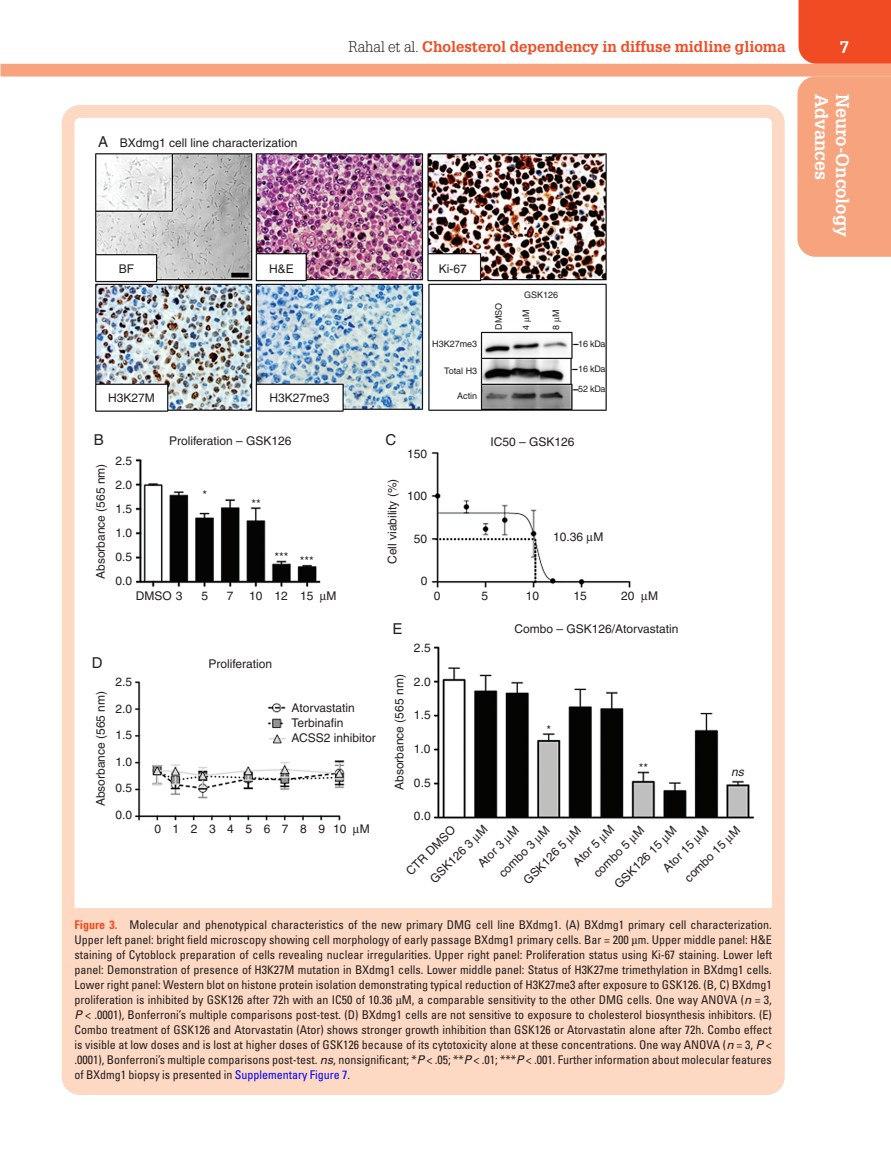
<style>
.page{position:relative;width:891px;height:1175px;background:#fff}
.page>*{position:absolute;margin:0;border:0;box-sizing:border-box;transform-origin:0 0}
.t1{font:700 18px "Glypha LT Std";color:#fff}
.t2{font:700 16.5px "Glypha LT Std";color:#fff}
.t3{font:700 15px "Glypha LT Std";color:#f04b22}
.t4{font:15px "Helvetica";color:#231f20}
.FigCapt{font:condensed 12px/15px "Univers LT Std";color:#231f20;text-align:justify}
.t5{font:12px/24.2px "Helvetica";color:#231f20}
.t6{font:12px "Helvetica";letter-spacing:.965em;color:#231f20}
.t7{font:italic 12px "Helvetica";color:#231f20}
.t8{font:9px "Helvetica";color:#231f20}
.s1{font-size:15px}
.s2{font-weight:300;color:#231f20}
.s3{font-weight:700;color:#f04b22}
.s4{font-family:"Gandhari Unicode";font-stretch:normal}
.s5{font-style:italic;font-stretch:normal}
.s6{color:#00f}
</style>
<div class="page">
<div style="left:799px;top:0;width:92px;height:64px;background:#f04b22"></div>
<div style="left:1px;top:64px;width:890px;height:12px;background:#f7a37d"></div>
<div style="left:797px;top:76px;width:94px;height:181px;background:#f7a37d"></div>
<div style="left:65px;top:908px;width:716px;height:178px;background:#fdd8c3"></div>
<img style="left:95px;top:153px;width:512px;height:259px">
<img style="left:136px;top:452px;width:495px;height:136px">
<img style="left:135px;top:646px;width:620px;height:175px">
<div style="left:62px;top:105px;width:723px;height:989px;border:13px solid #fdd8c3;border-radius:12px"></div>
<svg style="left:525px;top:317px;width:6px;height:5px"></svg>
<svg style="left:555px;top:317px;width:6px;height:5px"></svg>
<svg style="left:587px;top:535px;width:6px;height:8px"></svg>
<p class="t5" style="left:98px;top:131px;width:201px"><span class="s1">A</span> BXdmg1 cell line characterization</p>
<p class="t5" style="left:119px;top:257px;width:17px">BF</p>
<p class="t5" style="left:269px;top:257px;width:26px">H&amp;E</p>
<p class="t3" style="left:348px;top:37px;width:439px"><span class="s2">Rahal et al.</span> Cholesterol dependency in diffuse midline glioma</p>
<h2 class="t2" style="left:840px;top:37px;width:11px">7</h2>
<h1 class="t1" style="left:833px;top:94px;width:88px;rotate:90deg">Advances</h1>
<h1 class="t1" style="left:854px;top:94px;width:145px;rotate:90deg">Neuro-Oncology</h1>
<p class="t5" style="left:439px;top:257px;width:30px">Ki-67</p>
<p class="t8" style="left:432px;top:339px;width:47px">H3K27me3</p>
<p class="t8" style="left:444px;top:365px;width:34px">Total H3</p>
<p class="t8" style="left:524px;top:290px;width:36px">GSK126</p>
<p class="t8" style="left:494px;top:330px;width:28px;rotate:-90deg">DMSO</p>
<p class="t8" style="left:521px;top:330px;width:22px;rotate:-90deg">4 M</p>
<p class="t8" style="left:551px;top:330px;width:22px;rotate:-90deg">8 M</p>
<p class="t8" style="left:578px;top:339px;width:29px">16 kDa</p>
<p class="t8" style="left:578px;top:364px;width:29px">16 kDa</p>
<p class="t5" style="left:108px;top:386px;width:48px">H3K27M</p>
<p class="t5" style="left:269px;top:386px;width:62px">H3K27me3</p>
<p class="t8" style="left:457px;top:391px;width:22px">Actin</p>
<p class="t4" style="left:94px;top:431px;width:12px">B</p>
<p class="t5" style="left:89px;top:579px;width:117px;rotate:-90deg">Absorbance (565 nm)</p>
<p class="t5" style="left:115px;top:448px;width:18px">2.5</p>
<p class="t5" style="left:115px;top:472px;width:18px">2.0</p>
<p class="t5" style="left:115px;top:496px;width:18px">1.5<br>1.0</p>
<p class="t5" style="left:115px;top:545px;width:18px">0.5</p>
<p class="t5" style="left:115px;top:569px;width:18px">0.0</p>
<p class="t5" style="left:169px;top:429px;width:124px">Proliferation – GSK126</p>
<p class="t5" style="left:202px;top:482px;width:6px">*</p>
<p class="t5" style="left:251px;top:492px;width:11px">**</p>
<p class="t5" style="left:275px;top:547px;width:41px">*** ***</p>
<p class="t4" style="left:386px;top:431px;width:12px">C</p>
<p class="t5" style="left:380px;top:564px;width:87px;rotate:-90deg">Cell viability (%)</p>
<p class="t5" style="left:407px;top:441px;width:22px">150</p>
<p class="t5" style="left:407px;top:484px;width:22px">100</p>
<p class="t5" style="left:414px;top:526px;width:15px">50</p>
<p class="t5" style="left:421px;top:569px;width:8px">0</p>
<p class="t8" style="left:578px;top:384px;width:29px">52 kDa</p>
<p class="t5" style="left:490px;top:430px;width:86px">IC50 – GSK126</p>
<p class="t5" style="left:553px;top:524px;width:52px">10.36 M</p>
<p class="t5" style="left:136px;top:583px;width:48px">DMSO 3</p>
<p class="t5" style="left:201px;top:583px;width:8px">5</p>
<p class="t5" style="left:227px;top:583px;width:8px">7</p>
<p class="t5" style="left:249px;top:583px;width:89px">10 12 15 M</p>
<p class="t4" style="left:92px;top:653px;width:12px">D</p>
<p class="t5" style="left:89px;top:806px;width:117px;rotate:-90deg">Absorbance (565 nm)</p>
<p class="t5" style="left:115px;top:670px;width:18px">2.5</p>
<p class="t5" style="left:115px;top:696px;width:18px">2.0</p>
<p class="t5" style="left:115px;top:723px;width:18px">1.5</p>
<p class="t5" style="left:115px;top:749px;width:18px">1.0</p>
<p class="t5" style="left:115px;top:776px;width:18px">0.5</p>
<p class="t5" style="left:115px;top:802px;width:18px">0.0</p>
<p class="t5" style="left:209px;top:651px;width:65px">Proliferation</p>
<p class="t5" style="left:291px;top:695px;width:65px">Atorvastatin</p>
<p class="t5" style="left:291px;top:715px;width:86px;line-height:14.9px">Terbinafin<br>ACSS2 inhibitor</p>
<p class="t6" style="left:154px;top:821px;width:118px">0123456</p>
<p class="t5" style="left:282px;top:816px;width:89px">78910 M</p>
<p class="t4" style="left:393px;top:620px;width:12px">E</p>
<p class="t5" style="left:434px;top:584px;width:8px">0</p>
<p class="t5" style="left:482px;top:584px;width:8px">5</p>
<p class="t5" style="left:526px;top:584px;width:15px">10</p>
<p class="t5" style="left:574px;top:584px;width:15px">15</p>
<p class="t5" style="left:621px;top:584px;width:38px">20 M</p>
<p class="t5" style="left:514px;top:617px;width:166px">Combo – GSK126/Atorvastatin</p>
<p class="t5" style="left:414px;top:635px;width:18px">2.5</p>
<p class="t5" style="left:414px;top:669px;width:18px">2.0</p>
<p class="t5" style="left:414px;top:703px;width:18px">1.5</p>
<p class="t5" style="left:387px;top:790px;width:117px;rotate:-90deg">Absorbance (565 nm)</p>
<p class="t5" style="left:546px;top:717px;width:6px">*</p>
<p class="t5" style="left:414px;top:736px;width:18px">1.0</p>
<p class="t5" style="left:639px;top:755px;width:11px">**</p>
<p class="t7" style="left:731px;top:764px;width:14px">ns</p>
<p class="t5" style="left:414px;top:770px;width:18px">0.5</p>
<p class="t5" style="left:409px;top:857px;width:77px;line-height:22.2px;text-indent:-12px;rotate:-45deg">CTR DMSO<br>GSK126 3 M</p>
<p class="t5" style="left:517px;top:873px;width:77px;rotate:-45deg">GSK126 5 M</p>
<p class="t5" style="left:608px;top:877px;width:84px;rotate:-45deg">GSK126 15 M</p>
<p class="t5" style="left:414px;top:804px;width:18px">0.0</p>
<p class="t5" style="left:471px;top:856px;width:54px;rotate:-45deg">Ator 3 M</p>
<p class="t5" style="left:567px;top:855px;width:54px;rotate:-45deg">Ator 5 M</p>
<p class="t5" style="left:656px;top:861px;width:60px;rotate:-45deg">Ator 15 M</p>
<p class="t5" style="left:492px;top:866px;width:68px;rotate:-45deg">combo 3 M</p>
<p class="t5" style="left:587px;top:866px;width:68px;rotate:-45deg">combo 5 M</p>
<p class="t5" style="left:678px;top:871px;width:74px;rotate:-45deg">combo 15 M</p>
<p class="FigCapt" style="left:74px;top:917px;width:699px"><span class="s3">Figure 3.</span> Molecular and phenotypical characteristics of the new primary DMG cell line BXdmg1. (A) BXdmg1 primary cell characterization.<br>Upper left panel: bright field microscopy showing cell morphology of early passage BXdmg1 primary cells. Bar = 200 <span class="s4">µ</span>m. Upper middle panel: H&amp;E staining of Cytoblock preparation of cells revealing nuclear irregularities. Upper right panel: Proliferation status using Ki-67 staining. Lower left panel: Demonstration of presence of H3K27M mutation in BXdmg1 cells. Lower middle panel: Status of H3K27me trimethylation in BXdmg1 cells.<br>Lower right panel: Western blot on histone protein isolation demonstrating typical reduction of H3K27me3 after exposure to GSK126. (B, C) BXdmg1 proliferation is inhibited by GSK126 after 72h with an IC50 of 10.36 <span class="s4">µ</span>M, a comparable sensitivity to the other DMG cells. One way ANOVA (<span class="s5">n</span> = 3, <span class="s5">P</span> &lt; .0001), Bonferroni’s multiple comparisons post-test. (D) BXdmg1 cells are not sensitive to exposure to cholesterol biosynthesis inhibitors. (E)<br>Combo treatment of GSK126 and Atorvastatin (Ator) shows stronger growth inhibition than GSK126 or Atorvastatin alone after 72h. Combo effect is visible at low doses and is lost at higher doses of GSK126 because of its cytotoxicity alone at these concentrations. One way ANOVA (<span class="s5">n</span> = 3, <span class="s5">P</span> &lt; .0001), Bonferroni’s multiple comparisons post-test. <span class="s5">ns</span>, nonsignificant; *<span class="s5">P</span> &lt; .05; **<span class="s5">P</span> &lt; .01; ***<span class="s5">P</span> &lt; .001. Further information about molecular features of BXdmg1 biopsy is presented in <span class="s6">Supplementary Figure 7</span>.</p>
</div>
